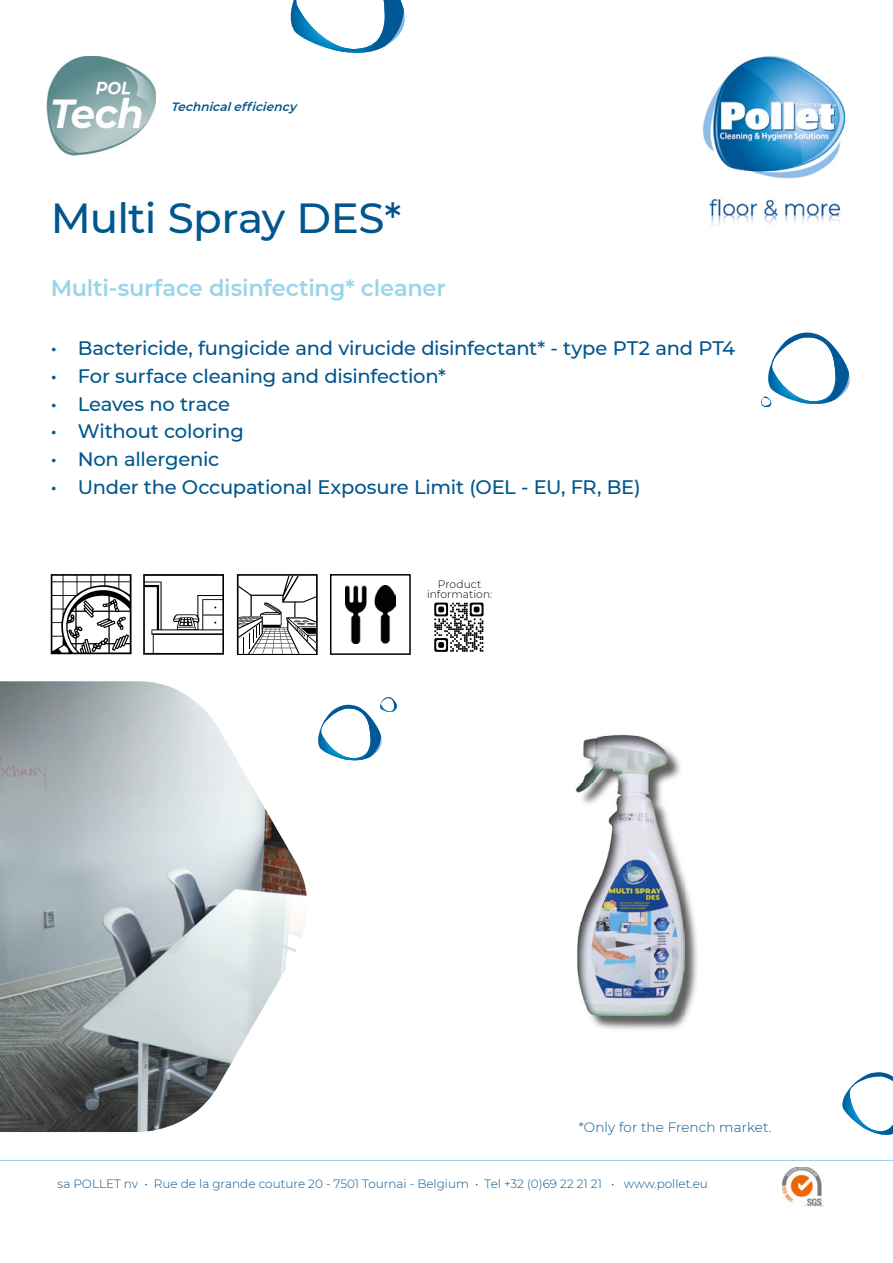
<style>
.page{position:relative;width:893px;height:1263px;background:#fff}
.page>*{position:absolute;margin:0;border:0;box-sizing:border-box;transform-origin:0 0}
.t1{font:500 42px "Montserrat";letter-spacing:-.015em;color:#00568d}
.t2{font:600 22.5px "Montserrat";letter-spacing:-.01em;color:#99d5e9}
.t3{font:500 19.5px "Montserrat";letter-spacing:-.01em;color:#00568d}
.t4{font:300 13.5px "Montserrat";letter-spacing:.01em;color:#00568d}
.t5{font:300 12px "Montserrat";color:#00568d}
.t6{font:italic 600 12px "Montserrat";color:#005489}
.t7{font:300 10.65px/10.6px "Montserrat";letter-spacing:.005em;color:#000;text-align:center}
</style>
<div class="page">
<svg style="left:842px;top:1072px;width:51px;height:63px"></svg>
<img style="left:783px;top:1167px;width:40px;height:40px">
<svg style="left:761px;top:333px;width:89px;height:74px"></svg>
<svg style="left:290px;top:0;width:115px;height:53px"></svg>
<svg style="left:322px;top:697px;width:75px;height:64px"></svg>
<img style="left:703px;top:56px;width:143px;height:170px">
<img style="left:47px;top:56px;width:109px;height:99px">
<hr style="left:0;top:1160px;width:893px;height:1px;background:#99d5e9">
<img style="left:590px;top:876px;width:107px;height:154px">
<img style="left:598px;top:735px;width:45px;height:2px">
<img style="left:576px;top:785px;width:3px;height:198px">
<img style="left:579px;top:737px;width:105px;height:279px">
<img style="left:0;top:681px;width:322px;height:451px">
<svg style="left:237px;top:574px;width:80px;height:81px"></svg>
<svg style="left:143px;top:574px;width:81px;height:81px"></svg>
<svg style="left:330px;top:574px;width:81px;height:81px"></svg>
<img style="left:345px;top:585px;width:50px;height:59px">
<svg style="left:434px;top:603px;width:49px;height:49px"></svg>
<svg style="left:51px;top:574px;width:81px;height:80px"></svg>
<p class="t6" style="left:171px;top:99px;width:127px">Technicalefficiency</p>
<h1 class="t1" style="left:51px;top:189px;width:352px">Multi Spray DES*</h1>
<p class="t2" style="left:51px;top:272px;width:397px">Multi-surface disinfecting* cleaner</p>
<p class="t3" style="left:51px;top:335px;width:686px">• Bactericide, fungicide and virucide disinfectant* - type PT2 and PT4</p>
<p class="t3" style="left:51px;top:363px;width:397px">• For surface cleaning and disinfection*</p>
<p class="t3" style="left:51px;top:390px;width:181px">• Leaves no trace</p>
<p class="t3" style="left:51px;top:418px;width:195px">• Without coloring</p>
<p class="t3" style="left:51px;top:446px;width:170px">• Non allergenic</p>
<p class="t3" style="left:51px;top:473px;width:591px">• Under the Occupational Exposure Limit (OEL - EU, FR, BE)</p>
<p class="t7" style="left:427px;top:578px;width:67px">Product information:</p>
<p class="t4" style="left:579px;top:1118px;width:194px">*Only for the French market.</p>
<p class="t5" style="left:58px;top:1175px;width:652px">sa POLLET nv • Rue de la grande couture 20 - 7501 Tournai - Belgium • Tel +32 (0)69 22 21 21 • www.pollet.eu</p>
</div>
